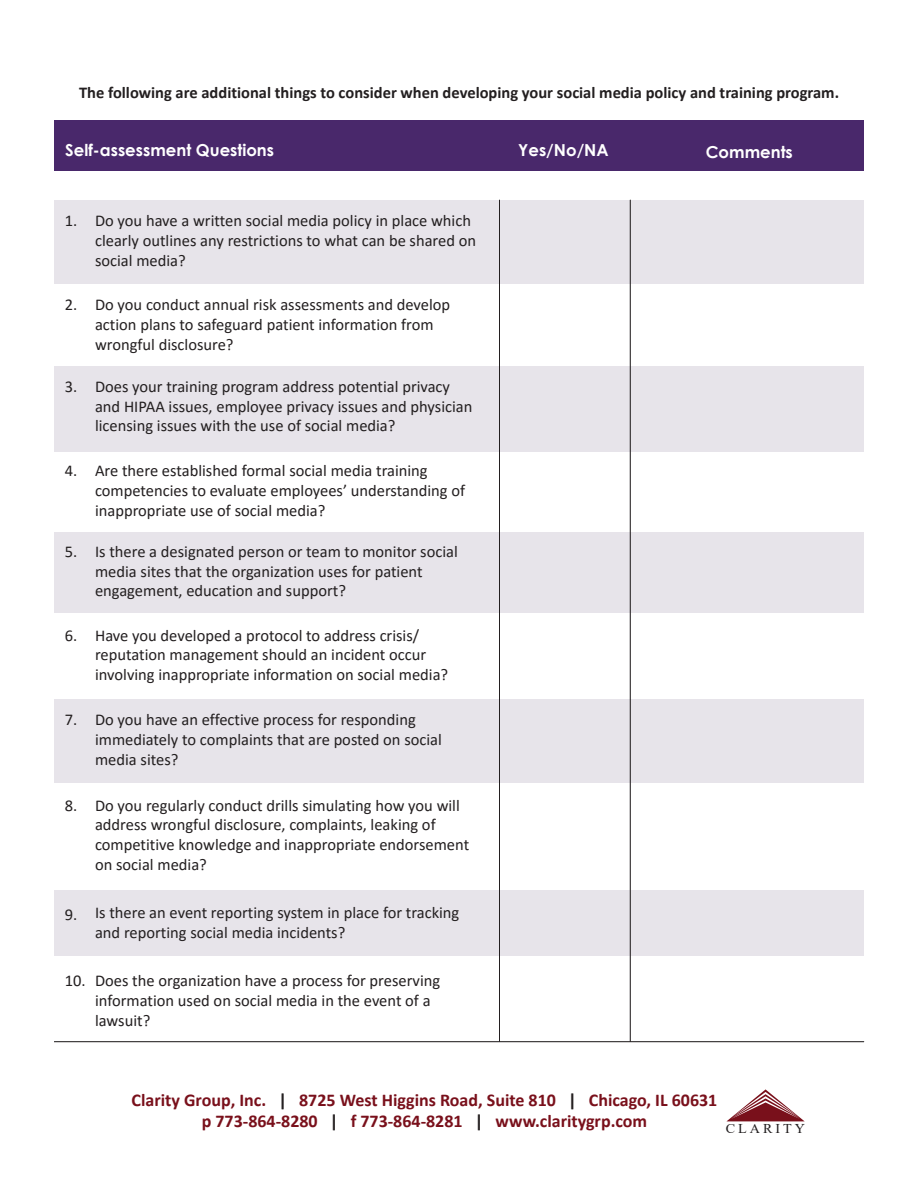
<style>
.page{position:relative;width:918px;height:1188px;background:#fff}
.page>*{position:absolute;margin:0;border:0;box-sizing:border-box;transform-origin:0 0}
.t1{font:700 18px/21px "Calibri";color:#79101b;text-align:center}
.t2{font:16.5px/19.8px "Calibri";color:#231f20}
.t3{font:700 16.5px "Calibri";color:#231f20}
.t4{font:700 16.5px "Century Gothic";color:#fff}
.t5{font:13.5px "Times New Roman";letter-spacing:.215em;color:#231f20;scale:1.05 1}
.s1{color:#231f20}
</style>
<div class="page">
<div style="left:54px;top:890px;width:810px;height:66px;background:#e7e4ea"></div>
<div style="left:54px;top:699px;width:810px;height:83px;background:#e7e4ea"></div>
<div style="left:54px;top:532px;width:810px;height:81px;background:#e7e4ea"></div>
<div style="left:54px;top:367px;width:810px;height:85px;background:#e7e4ea"></div>
<div style="left:54px;top:200px;width:810px;height:84px;background:#e7e4ea"></div>
<hr style="left:499px;top:200px;width:1px;height:842px;background:#231f20">
<hr style="left:54px;top:1041px;width:810px;height:1px;background:#231f20">
<div style="left:54px;top:120px;width:810px;height:51px;background:#49286b"></div>
<hr style="left:630px;top:200px;width:1px;height:842px;background:#231f20">
<svg style="left:727px;top:1089px;width:77px;height:32px"></svg>
<p class="t3" style="left:79px;top:81px;width:762px">The following are additional things to consider when developing your social media policy and training program.</p>
<p class="t4" style="left:65px;top:138px;width:210px">Self-assessment Questions</p>
<p class="t4" style="left:518px;top:138px;width:92px">Yes/No/NA</p>
<p class="t4" style="left:706px;top:139px;width:89px">Comments</p>
<p class="t2" style="left:65px;top:211px;width:14px">1.</p>
<p class="t2" style="left:95px;top:211px;width:383px">Do you have a written social media policy in place which clearly outlines any restrictions to what can be shared on social media?</p>
<p class="t2" style="left:65px;top:295px;width:14px">2.</p>
<p class="t2" style="left:95px;top:295px;width:357px">Do you conduct annual risk assessments and develop action plans to safeguard patient information from wrongful disclosure?</p>
<p class="t2" style="left:65px;top:376px;width:14px">3.</p>
<p class="t2" style="left:95px;top:376px;width:379px">Does your training program address potential privacy and HIPAA issues, employee privacy issues and physician licensing issues with the use of social media?</p>
<p class="t2" style="left:65px;top:460px;width:14px">4.</p>
<p class="t2" style="left:95px;top:460px;width:372px">Are there established formal social media training competencies to evaluate employees’ understanding of inappropriate use of social media?</p>
<p class="t2" style="left:65px;top:541px;width:14px">5.</p>
<p class="t2" style="left:95px;top:541px;width:364px">Is there a designated person or team to monitor social media sites that the organization uses for patient engagement, education and support?</p>
<p class="t2" style="left:65px;top:625px;width:14px">6.</p>
<p class="t2" style="left:95px;top:625px;width:355px">Have you developed a protocol to address crisis/ reputation management should an incident occur involving inappropriate information on social media?</p>
<p class="t2" style="left:95px;top:709px;width:348px;text-indent:-30px">7. Do you have an effective process for responding immediately to complaints that are posted on social media sites?</p>
<p class="t2" style="left:65px;top:795px;width:14px">8.</p>
<p class="t2" style="left:95px;top:795px;width:376px">Do you regularly conduct drills simulating how you will address wrongful disclosure, complaints, leaking of competitive knowledge and inappropriate endorsement on social media?</p>
<p class="t2" style="left:65px;top:904px;width:14px">9.</p>
<p class="t2" style="left:95px;top:902px;width:366px">Is there an event reporting system in place for tracking and reporting social media incidents?</p>
<p class="t2" style="left:65px;top:970px;width:22px">10.</p>
<p class="t2" style="left:95px;top:970px;width:347px">Does the organization have a process for preserving information used on social media in the event of a lawsuit?</p>
<p class="t1" style="left:132px;top:1089px;width:587px">Clarity Group, Inc. <span class="s1">|</span> 8725 West Higgins Road, Suite 810 <span class="s1">|</span> Chicago, IL 60631 p 773-864-8280 <span class="s1">|</span> f 773-864-8281 <span class="s1">|</span> www.claritygrp.com</p>
<p class="t5" style="left:726px;top:1119px;width:77px">CLARITY</p>
</div>
